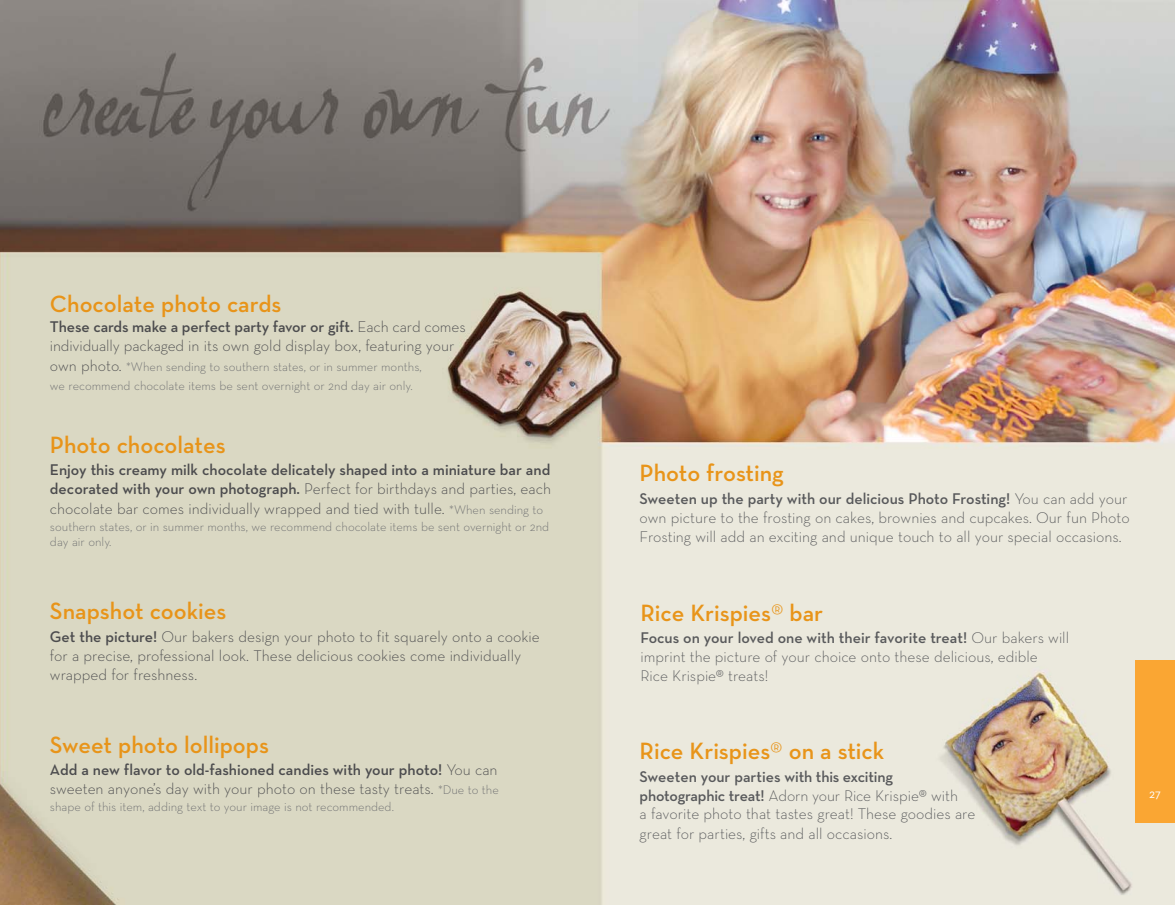
<style>
.page{position:relative;width:1175px;height:905px;background:#fff}
.page>*{position:absolute;margin:0;border:0;box-sizing:border-box;transform-origin:0 0}
.t1{font:600 24px "Neutra Text";color:#e89419}
.t2{font:300 15.75px/19.2px "Neutra Text";color:#58595b}
.t3{font:300 15.75px/19.2px "Neutra Text";color:#4c4c4e}
.t4{font:600 15.75px/19.2px "Neutra Text";color:#4c4c4e;text-align:justify}
.t5{font:300 12.75px/19.5px "Neutra Text";color:#6d6e70}
.t6{font:12.75px "Neutra Text";color:#fff}
.s1{font-weight:600}
.s2{font-size:15.75px;color:#4c4c4e}
.s3{font-weight:300}
.s4{font-weight:300;font-size:12.75px;color:#6d6e70}
.s5{font-size:12.75px;color:#6d6e70}
</style>
<div class="page">
<img style="left:0;top:0;width:1174px;height:904px">
<div style="left:1135px;top:660px;width:39px;height:162px;background:#faa633"></div>
<img style="left:924px;top:664px;width:224px;height:240px">
<h1 class="t1" style="left:50px;top:295px;width:233px">Chocolate photo cards</h1>
<p class="t3" style="left:50px;top:318px;width:417px"><span class="s1">These cards make a perfect party favor or gift.</span> Each card comes individually packaged in its own gold display box, featuring your</p>
<p class="t5" style="left:50px;top:358px;width:373px"><span class="s2">own photo.</span> *When sending to southern states, or in summer months, we recommend chocolate items be sent overnight or 2nd day air only.</p>
<h1 class="t1" style="left:50px;top:435px;width:177px">Photo chocolates</h1>
<p class="t4" style="left:50px;top:462px;width:502px">Enjoy this creamy milk chocolate delicately shaped into a miniature bar and decorated with your own photograph. <span class="s3">Perfect for birthdays and parties, each chocolate bar comes individually wrapped and tied with tulle.</span> <span class="s4">*When sending to</span></p>
<p class="t5" style="left:50px;top:520px;width:501px;line-height:15.3px">southern states, or in summer months, we recommend chocolate items be sent overnight or 2nd day air only.</p>
<h1 class="t1" style="left:50px;top:602px;width:178px">Snapshot cookies</h1>
<p class="t3" style="left:50px;top:628px;width:491px"><span class="s1">Get the picture!</span> Our bakers design your photo to fit squarely onto a cookie for a precise, professional look. These delicious cookies come individually wrapped for freshness.</p>
<h1 class="t1" style="left:50px;top:735px;width:220px">Sweet photo lollipops</h1>
<p class="t3" style="left:50px;top:762px;width:450px"><span class="s1">Add a new flavor to old-fashioned candies with your photo!</span> You can sweeten anyone’s day with your photo on these tasty treats. <span class="s5">*Due to the</span></p>
<p class="t5" style="left:50px;top:798px;width:345px">shape of this item, adding text to your image is not recommended.</p>
<h1 class="t1" style="left:639px;top:464px;width:146px">Photo frosting</h1>
<p class="t2" style="left:639px;top:490px;width:491px"><span class="s1">Sweeten up the party with our delicious Photo Frosting!</span> You can add your own picture to the frosting on cakes, brownies and cupcakes. Our fun Photo<br>Frosting will add an exciting and unique touch to all your special occasions.</p>
<h1 class="t1" style="left:640px;top:603px;width:184px">Rice Krispies<span class="s3">®</span> bar</h1>
<p class="t2" style="left:640px;top:629px;width:430px"><span class="s1">Focus on your loved one with their favorite treat!</span> Our bakers will imprint the picture of your choice onto these delicious, edible<br>Rice Krispie® treats!</p>
<h1 class="t1" style="left:639px;top:742px;width:246px">Rice Krispies<span class="s3">®</span> on a stick</h1>
<p class="t2" style="left:639px;top:768px;width:337px"><span class="s1">Sweeten your parties with this exciting photographic treat!</span> Adorn your Rice Krispie® with<br>a favorite photo that tastes great! These goodies are great for parties, gifts and all occasions.</p>
<p class="t6" style="left:1149px;top:789px;width:13px">27</p>
</div>
